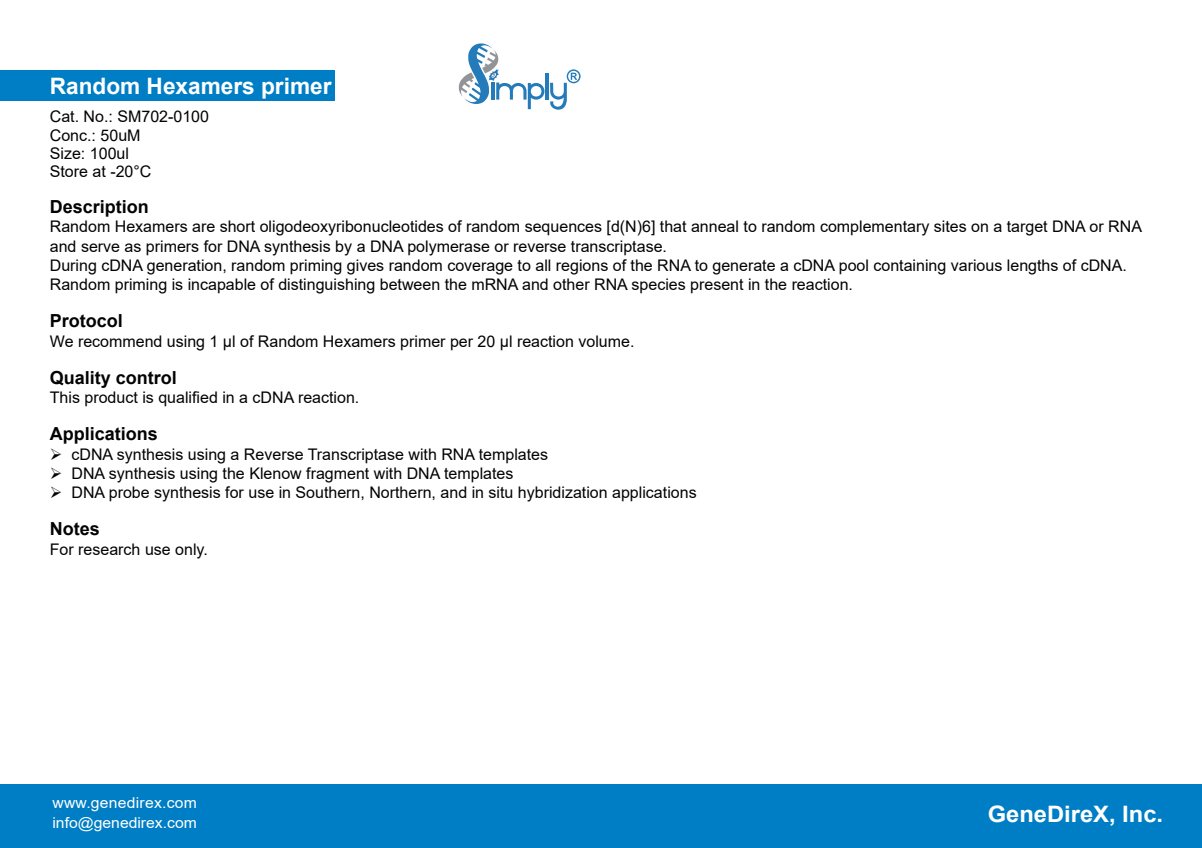
<style>
.page{position:relative;width:1202px;height:848px;background:#fff}
.page>*{position:absolute;margin:0;border:0;box-sizing:border-box;transform-origin:0 0}
.t1{font:700 22.6px "Arial";color:#fff}
.t2{font:700 22.6px "Arial";color:#fff;scale:1.05 1}
.t3{font:700 18px "Arial";color:#030303}
.t4{font:16px/18.2px "Arial";color:#030303}
.t5{font:15px/19.8px "Arial";color:#fff;scale:1.05 1}
</style>
<div class="page">
<div style="left:0;top:784px;width:1202px;height:64px;background:#007ec5"></div>
<div style="left:0;top:70px;width:335px;height:31px;background:#007ec5"></div>
<hr style="left:546px;top:73px;width:3px;height:27px;background:#247bba">
<svg style="left:459px;top:43px;width:85px;height:66px"></svg>
<svg style="left:550px;top:69px;width:31px;height:41px"></svg>
<h1 class="t1" style="left:50px;top:70px;width:283px">Random Hexamers primer</h1>
<p class="t4" style="left:50px;top:108px;width:161px">Cat. No.: SM702-0100<br>Conc.: 50uM<br>Size: 100ul<br>Store at -20°C</p>
<p class="t3" style="left:50px;top:194px;width:101px">Description</p>
<p class="t4" style="left:50px;top:217px;width:1094px;line-height:19.2px">Random Hexamers are short oligodeoxyribonucleotides of random sequences [d(N)6] that anneal to random complementary sites on a target DNA or RNA and serve as primers for DNA synthesis by a DNA polymerase or reverse transcriptase.<br>During cDNA generation, random priming gives random coverage to all regions of the RNA to generate a cDNA pool containing various lengths of cDNA.<br>Random priming is incapable of distinguishing between the mRNA and other RNA species present in the reaction.</p>
<p class="t3" style="left:50px;top:308px;width:75px">Protocol</p>
<p class="t4" style="left:50px;top:332px;width:586px">We recommend using 1 μl of Random Hexamers primer per 20 μl reaction volume.</p>
<p class="t3" style="left:50px;top:365px;width:129px">Quality control</p>
<p class="t4" style="left:50px;top:388px;width:311px">This product is qualified in a cDNA reaction.</p>
<p class="t3" style="left:50px;top:421px;width:110px">Applications</p>
<p class="t4" style="left:50px;top:445px;width:500px">➢ cDNA synthesis using a Reverse Transcriptase with RNA templates</p>
<p class="t4" style="left:50px;top:464px;width:465px">➢ DNA synthesis using the Klenow fragment with DNA templates</p>
<p class="t4" style="left:50px;top:483px;width:648px">➢ DNA probe synthesis for use in Southern, Northern, and in situ hybridization applications</p>
<p class="t3" style="left:50px;top:516px;width:52px">Notes</p>
<p class="t4" style="left:50px;top:540px;width:159px">For research use only.</p>
<p class="t5" style="left:52px;top:793px;width:139px">www.genedirex.com info@genedirex.com</p>
<h1 class="t2" style="left:988px;top:798px;width:169px">GeneDireX, Inc.</h1>
</div>
